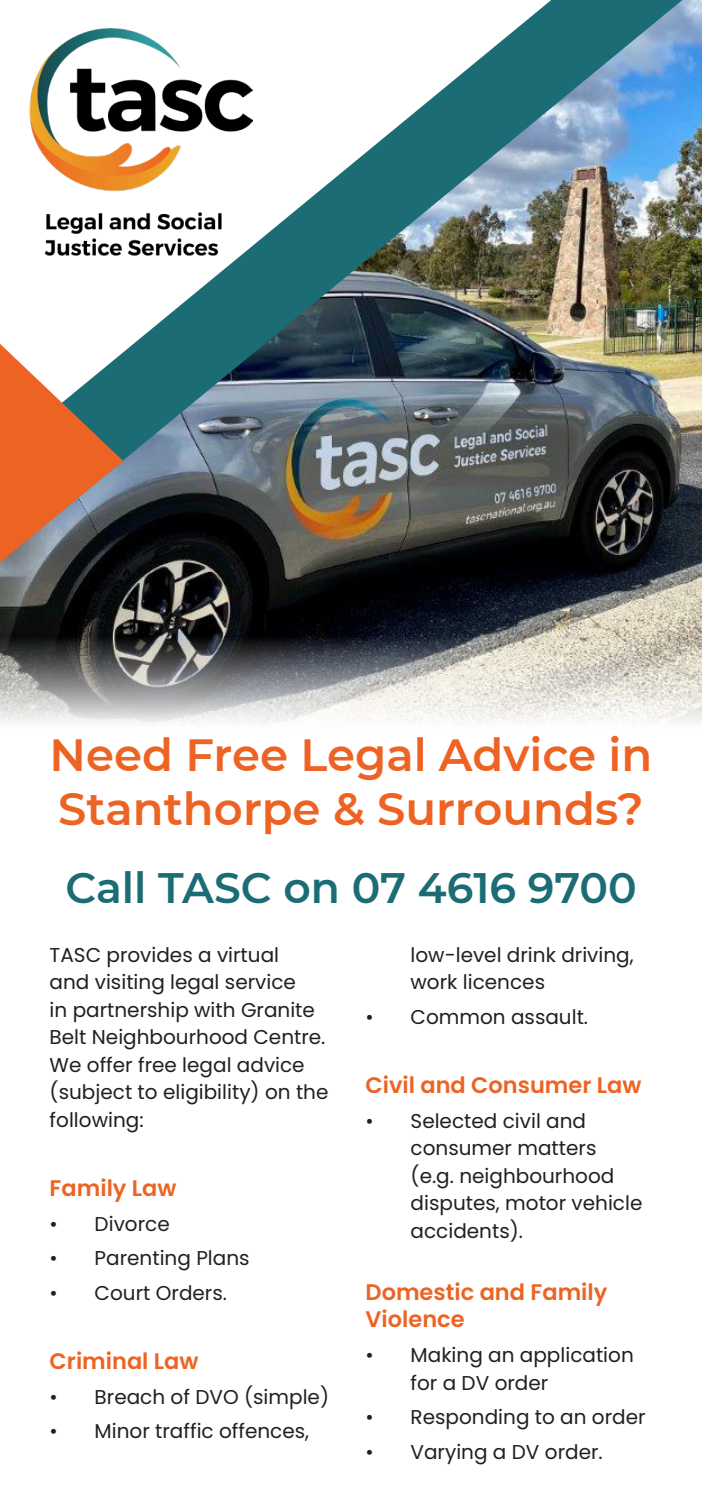
<style>
.page{position:relative;width:702px;height:1489px;background:#fff}
.page>*{position:absolute;margin:0;border:0;box-sizing:border-box;transform-origin:0 0}
.t1{font:600 45px/54px "Montserrat";color:#ed6323}
.t2{font:600 42.5px "Montserrat";color:#1b6c74}
.t3{font:600 22.5px/27.5px "Poppins";color:#ed6323}
.t4{font:20px/27.5px "Poppins";color:#231f20}
</style>
<div class="page">
<img style="left:0;top:0;width:702px;height:724px">
<img style="left:0;top:0;width:682px;height:561px">
<svg style="left:0;top:344px;width:123px;height:218px;background:#b57b5e"></svg>
<img style="left:28px;top:28px;width:224px;height:228px">
<p class="t1" style="left:50px;top:725px;width:604px">Need Free Legal Advice in<br>Stanthorpe &amp; Surrounds?</p>
<p class="t2" style="left:65px;top:858px;width:572px">Call TASC on 07 4616 9700</p>
<p class="t4" style="left:50px;top:941px;width:280px">TASC provides a virtual<br>and visiting legal service<br>in partnership with Granite<br>Belt Neighbourhood Centre.<br>We offer free legal advice (subject to eligibility) on the following:</p>
<p class="t3" style="left:50px;top:1174px;width:128px">Family Law</p>
<p class="t4" style="left:50px;top:1209px;width:122px">• Divorce</p>
<p class="t4" style="left:50px;top:1244px;width:201px">• Parenting Plans</p>
<p class="t4" style="left:50px;top:1279px;width:179px">• Court Orders.</p>
<p class="t3" style="left:50px;top:1347px;width:150px">Criminal Law</p>
<p class="t4" style="left:50px;top:1382px;width:281px">• Breach of DVO (simple)</p>
<p class="t4" style="left:50px;top:1417px;width:261px">• Minor traffic offences,</p>
<p class="t4" style="left:410px;top:941px;width:224px">low-level drink driving, work licences</p>
<p class="t4" style="left:365px;top:1003px;width:224px">• Common assault.</p>
<p class="t3" style="left:365px;top:1071px;width:277px">Civil and Consumer Law</p>
<p class="t4" style="left:410px;top:1106px;width:233px;text-indent:-45px">• Selected civil and consumer matters (e.g. neighbourhood disputes, motor vehicle accidents).</p>
<p class="t3" style="left:365px;top:1278px;width:243px">Domestic and Family<br>Violence</p>
<p class="t4" style="left:410px;top:1341px;width:225px;text-indent:-45px">• Making an application for a DV order</p>
<p class="t4" style="left:365px;top:1403px;width:281px">• Responding to an order</p>
<p class="t4" style="left:365px;top:1437px;width:239px">• Varying a DV order.</p>
</div>
